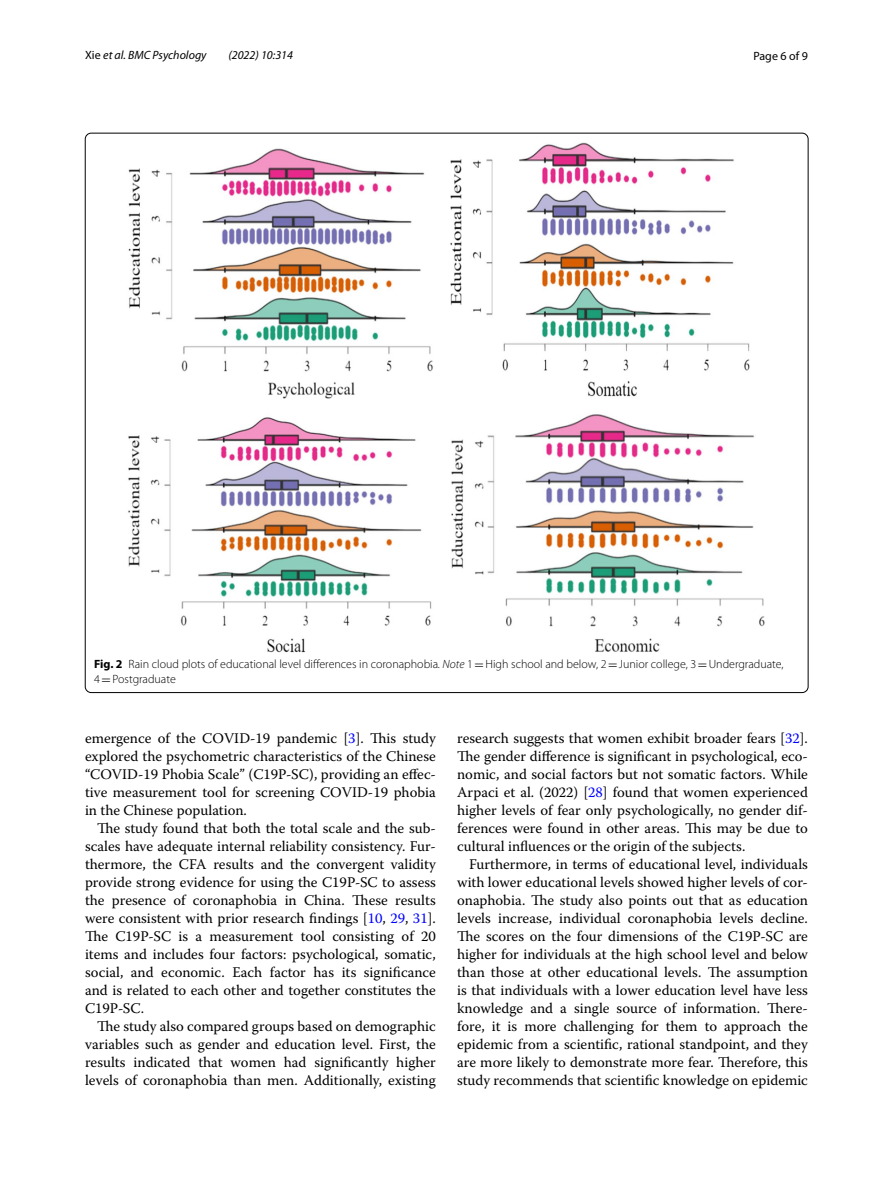
<style>
.page{position:relative;width:893px;height:1187px;background:#fff}
.page>*{position:absolute;margin:0;border:0;box-sizing:border-box;transform-origin:0 0}
.t1{font:14.7px/18px "Warnock Pro";color:#000;text-align:justify}
.t2{font:300 12px/15px "Myriad Pro";color:#000}
.t3{font:italic 12px "Myriad Pro";color:#000}
.t4{font:12px "Myriad Pro";color:#000}
.s1{font-style:normal}
.s2{font-weight:700}
.s3{font-style:italic}
.s4{font-family:"MTSY";font-weight:400}
.s5{color:#00f}
</style>
<div class="page">
<img style="left:128px;top:142px;width:637px;height:511px">
<p class="t3" style="left:85px;top:48px;width:123px"><span class="s1">Xie</span> et al. BMC Psychology</p>
<p class="t3" style="left:228px;top:48px;width:66px">(2022) 10:314</p>
<p class="t4" style="left:753px;top:48px;width:56px">Page 6 of 9</p>
<p class="t2" style="left:94px;top:656px;width:691px"><span class="s2">Fig. 2</span> Rain cloud plots of educational level differences in coronaphobia<span class="s3">. Note</span> 1<span class="s4">=</span>High school and below, 2<span class="s4">=</span>Junior college, 3<span class="s4">=</span>Undergraduate,<br>4<span class="s4">=</span>Postgraduate</p>
<p class="t1" style="left:85px;top:729px;width:352px">emergence of the COVID-19 pandemic [<span class="s5">3</span>]. This study explored the psychometric characteristics of the Chinese “COVID-19 Phobia Scale” (C19P-SC), providing an effec&shy;tive measurement tool for screening COVID-19 phobia in the Chinese population.</p>
<p class="t1" style="left:85px;top:819px;width:352px;text-indent:12px">The study found that both the total scale and the sub&shy;scales have adequate internal reliability consistency. Fur&shy;thermore, the CFA results and the convergent validity provide strong evidence for using the C19P-SC to assess the presence of coronaphobia in China. These results were consistent with prior research findings [<span class="s5">10</span>, <span class="s5">29</span>, <span class="s5">31</span>].<br>The C19P-SC is a measurement tool consisting of 20 items and includes four factors: psychological, somatic, social, and economic. Each factor has its significance and is related to each other and together constitutes the C19P-SC.</p>
<p class="t1" style="left:85px;top:1016px;width:352px;text-indent:12px">The study also compared groups based on demographic variables such as gender and education level. First, the results indicated that women had significantly higher levels of coronaphobia than men. Additionally, existing</p>
<p class="t1" style="left:457px;top:728px;width:352px">research suggests that women exhibit broader fears [<span class="s5">32</span>].<br>The gender difference is significant in psychological, eco&shy;nomic, and social factors but not somatic factors. While Arpaci et al. (2022) [<span class="s5">28</span>] found that women experienced higher levels of fear only psychologically, no gender dif&shy;ferences were found in other areas. This may be due to cultural influences or the origin of the subjects.</p>
<p class="t1" style="left:457px;top:855px;width:352px;text-indent:12px">Furthermore, in terms of educational level, individuals with lower educational levels showed higher levels of cor&shy;onaphobia. The study also points out that as education levels increase, individual coronaphobia levels decline.<br>The scores on the four dimensions of the C19P-SC are higher for individuals at the high school level and below than those at other educational levels. The assumption is that individuals with a lower education level have less knowledge and a single source of information. There&shy;fore, it is more challenging for them to approach the epidemic from a scientific, rational standpoint, and they are more likely to demonstrate more fear. Therefore, this study recommends that scientific knowledge on epidemic</p>
</div>
